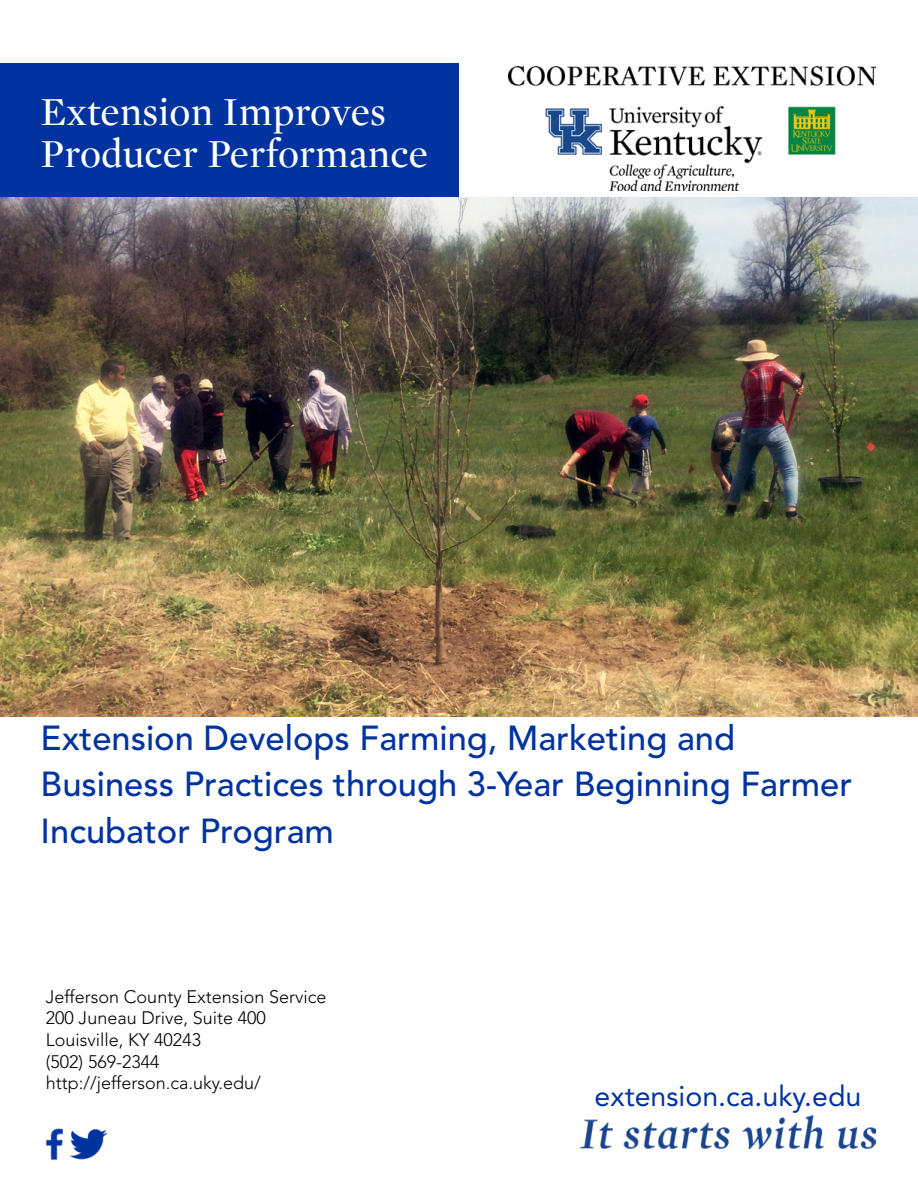
<style>
.page{position:relative;width:918px;height:1188px;background:#fff}
.page>*{position:absolute;margin:0;border:0;box-sizing:border-box;transform-origin:0 0}
.t1{font:40.5px/42px "Mercury Display";color:#fff}
.t2{font:500 34.5px/46.5px "Avenir LT Std";color:#0033a0}
.t3{font:28.5px "Avenir LT Std";color:#0033a0}
.t4{font:300 18px/21.6px "Avenir LT Std";color:#000}
</style>
<div class="page">
<div style="left:0;top:63px;width:459px;height:176px;background:#0033a0"></div>
<img style="left:509px;top:67px;width:367px;height:124px">
<img style="left:580px;top:1116px;width:296px;height:32px">
<img style="left:45px;top:1128px;width:62px;height:32px">
<img style="left:0;top:198px;width:917px;height:518px">
<h1 class="t1" style="left:41px;top:90px;width:389px">Extension Improves<br>Producer Performance</h1>
<h2 class="t2" style="left:41px;top:715px;width:813px">Extension Develops Farming, Marketing and<br>Business Practices through 3-Year Beginning Farmer<br>Incubator Program</h2>
<p class="t4" style="left:46px;top:986px;width:282px">Jefferson County Extension Service<br>200 Juneau Drive, Suite 400<br>Louisville, KY 40243<br>(502) 569-2344 http://jefferson.ca.uky.edu/</p>
<h3 class="t3" style="left:595px;top:1080px;width:268px">extension.ca.uky.edu</h3>
</div>
